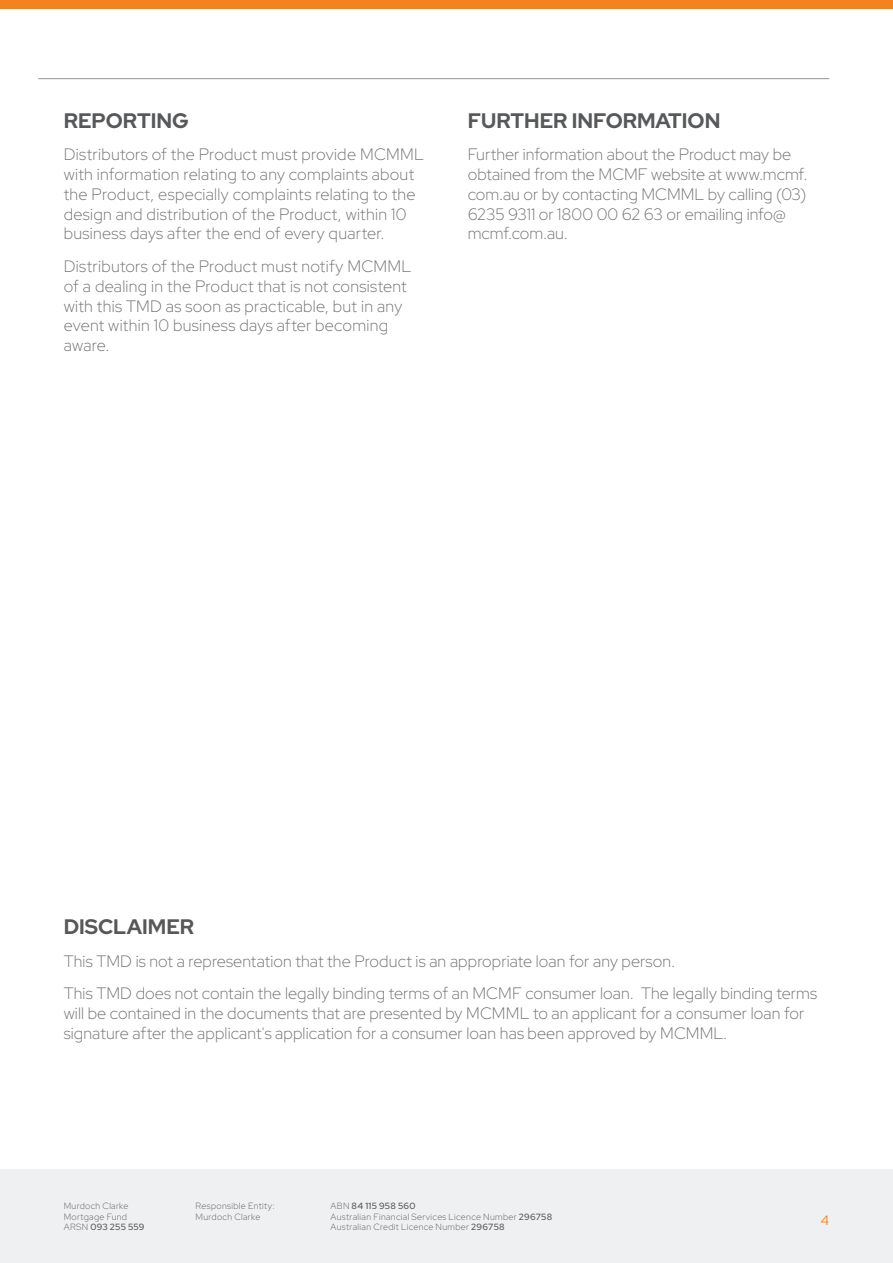
<style>
.page{position:relative;width:893px;height:1263px;background:#fff}
.page>*{position:absolute;margin:0;border:0;box-sizing:border-box;transform-origin:0 0}
.t1{font:700 21px "Red Hat Display";color:#57585a}
.Body{font:300 16.5px/19.8px "Red Hat Display";letter-spacing:.01em;color:#6c6d70}
.t2{font:13.5px "Red Hat Display";color:#f58420}
.t3{font:300 9px/10.8px "Red Hat Display";letter-spacing:.04em;color:#57585a}
.s1{font-weight:500}
</style>
<div class="page">
<hr style="left:38px;top:78px;width:791px;height:1px;background:#939598">
<div style="left:0;top:0;width:893px;height:9px;background:#f58220"></div>
<div style="left:0;top:1169px;width:893px;height:94px;background:#eef0f2"></div>
<h4 class="t1" style="left:64px;top:107px;width:127px">REPORTING</h4>
<p class="Body" style="left:64px;top:144px;width:362px">Distributors of the Product must provide MCMML with information relating to any complaints about the Product, especially complaints relating to the design and distribution of the Product, within 10 business days after the end of every quarter.</p>
<p class="Body" style="left:64px;top:256px;width:349px">Distributors of the Product must notify MCMML of a dealing in the Product that is not consistent with this TMD as soon as practicable, but in any event within 10 business days after becoming aware.</p>
<h4 class="t1" style="left:468px;top:107px;width:254px">FURTHER INFORMATION</h4>
<p class="Body" style="left:468px;top:144px;width:341px">Further information about the Product may be obtained from the MCMF website at www.mcmf. com.au or by contacting MCMML by calling (03)<br>6235 9311 or 1800 00 62 63 or emailing info@ mcmf.com.au.</p>
<h4 class="t1" style="left:64px;top:913px;width:132px">DISCLAIMER</h4>
<p class="Body" style="left:64px;top:951px;width:613px">This TMD is not a representation that the Product is an appropriate loan for any person.</p>
<p class="Body" style="left:64px;top:983px;width:755px">This TMD does not contain the legally binding terms of an MCMF consumer loan. The legally binding terms will be contained in the documents that are presented by MCMML to an applicant for a consumer loan for signature after the applicant's application for a consumer loan has been approved by MCMML.</p>
<p class="t3" style="left:64px;top:1200px;width:82px">Murdoch Clarke<br>Mortgage Fund<br>ARSN <span class="s1">093 255 559</span></p>
<p class="t3" style="left:331px;top:1200px;width:223px">ABN <span class="s1">84 115 958 560<br></span>Australian Financial Services Licence Number <span class="s1">296758<br></span>Australian Credit Licence Number <span class="s1">296758</span></p>
<p class="t3" style="left:196px;top:1200px;width:81px">Responsible Entity:<br>Murdoch Clarke</p>
<p class="t2" style="left:821px;top:1211px;width:10px">4</p>
</div>
